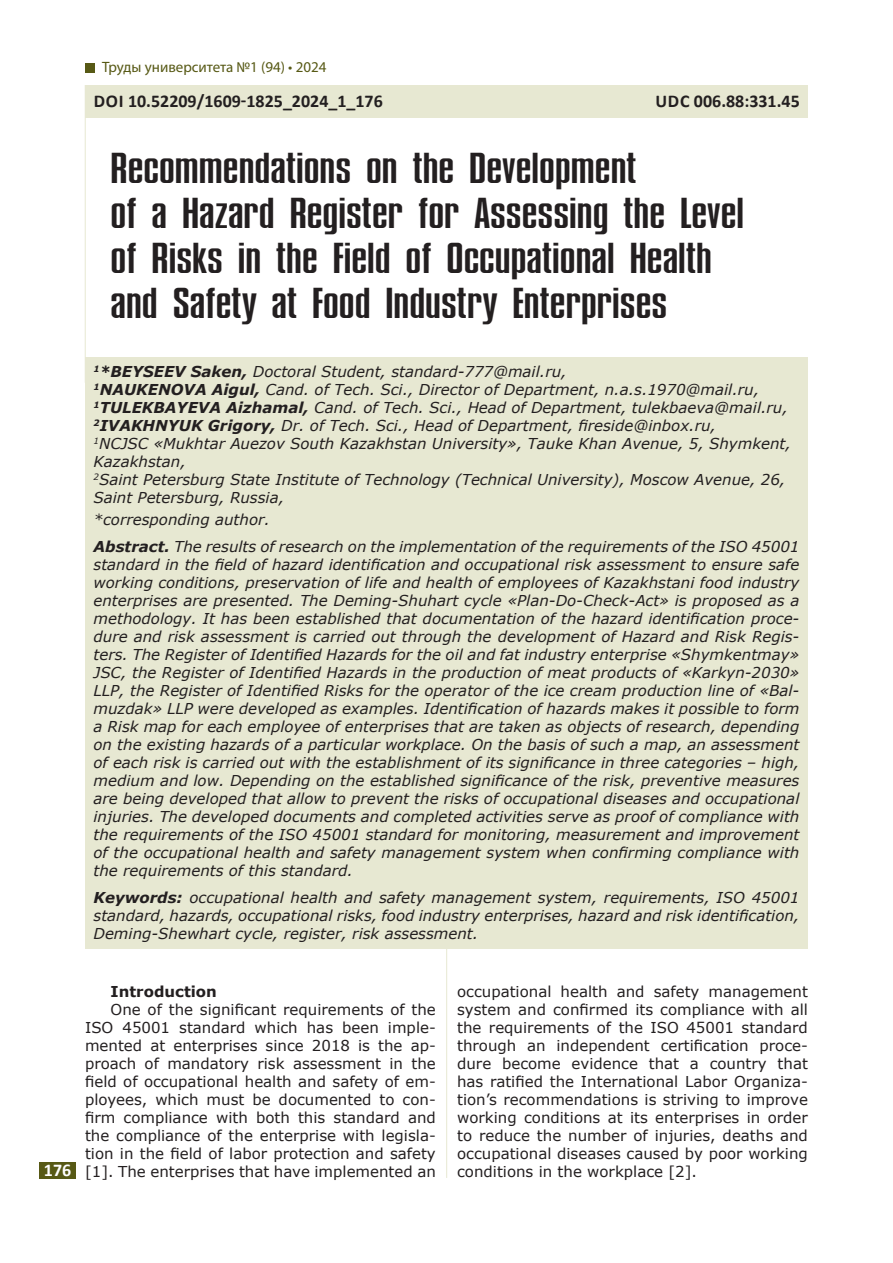
<style>
.page{position:relative;width:893px;height:1263px;background:#fff}
.page>*{position:absolute;margin:0;border:0;box-sizing:border-box;transform-origin:0 0}
.Имя_статьи_SM-Compo{font:45px/45px "SM Compo Normal";color:#231f20;scale:1.1 1}
.DOI_Calibri_12{font:700 18px "Calibri";color:#231f20}
.t1{font:700 18px "Calibri";color:#fff}
.Аннотация_текст_анг{font:italic 15px/18px "Verdana";color:#231f20;text-align:justify}
.ТЕКСТ_англ{font:15px/18px "Verdana";color:#231f20;text-align:justify}
.АВТОРЫ{font:italic 15px "Verdana";color:#231f20}
.Ключ_слова_текст_анг{font:italic 15px/18px "Verdana";color:#231f20;text-align:justify}
.Место_работы{font:italic 15px/18px "Verdana";color:#231f20}
.t2{font:15px "Myriad Pro";color:#575915}
.Автокор{font:italic 15px "Verdana";color:#231f20}
.ТЕКСТ_англ-2{font:700 15px "Verdana";color:#231f20}
.s1{font-weight:700}
</style>
<div class="page">
<div style="left:40px;top:1162px;width:36px;height:16px;background:#575915"></div>
<div style="left:85px;top:63px;width:9px;height:9px;background:#575915"></div>
<div style="left:85px;top:85px;width:723px;height:33px;background:#e7e8d2"></div>
<div style="left:85px;top:357px;width:723px;height:592px;background:#e7e8d2"></div>
<hr style="left:85px;top:85px;width:1px;height:298px;background:#e7e8d2">
<hr style="left:446px;top:944px;width:1px;height:234px;background:#e7e8d2">
<p class="t2" style="left:102px;top:58px;width:226px">Труды университета №1 (94) • 2024</p>
<p class="DOI_Calibri_12" style="left:94px;top:88px;width:290px">DOI 10.52209/1609-1825_2024_1_176</p>
<p class="DOI_Calibri_12" style="left:655px;top:88px;width:146px">UDC 006.88:331.45</p>
<p class="Имя_статьи_SM-Compo" style="left:111px;top:146px;width:578px">Recommendations on the Development<br>of a Hazard Register for Assessing the Level of Risks in the Field of Occupational Health and Safety at Food Industry Enterprises</p>
<p class="АВТОРЫ" style="left:94px;top:361px;width:475px"><sup>1</sup><span class="s1">*BEYSEEV Saken,</span> Doctoral Student, standard-777@mail.ru,</p>
<p class="АВТОРЫ" style="left:94px;top:379px;width:667px"><sup>1</sup><span class="s1">NAUKENOVA Aigul,</span> Cand. of Tech. Sci., Director of Department, n.a.s.1970@mail.ru,</p>
<p class="АВТОРЫ" style="left:94px;top:397px;width:696px"><sup>1</sup><span class="s1">TULEKBAYEVA Aizhamal,</span> Cand. of Tech. Sci., Head of Department, tulekbaeva@mail.ru,</p>
<p class="АВТОРЫ" style="left:94px;top:415px;width:624px"><sup>2</sup><span class="s1">IVAKHNYUK Grigory,</span> Dr. of Tech. Sci., Head of Department, fireside@inbox.ru,</p>
<p class="Место_работы" style="left:94px;top:435px;width:699px"><sup>1</sup>NCJSC «Mukhtar Auezov South Kazakhstan University», Tauke Khan Avenue, 5, Shymkent,<br>Kazakhstan,</p>
<p class="Место_работы" style="left:94px;top:471px;width:693px"><sup>2</sup>Saint Petersburg State Institute of Technology (Technical University), Moscow Avenue, 26,<br>Saint Petersburg, Russia,</p>
<p class="Автокор" style="left:94px;top:510px;width:178px">*corresponding author.</p>
<p class="Аннотация_текст_анг" style="left:94px;top:537px;width:707px"><span class="s1">Abstract.</span> The results of research on the implementation of the requirements of the ISO 45001 standard in the field of hazard identification and occupational risk assessment to ensure safe working conditions, preservation of life and health of employees of Kazakhstani food industry enterprises are presented. The Deming-Shuhart cycle «Plan-Do-Check-Act» is proposed as a methodology. It has been established that documentation of the hazard identification proce&shy;dure and risk assessment is carried out through the development of Hazard and Risk Regis&shy;ters. The Register of Identified Hazards for the oil and fat industry enterprise «Shymkentmay» JSC, the Register of Identified Hazards in the production of meat products of «Karkyn-2030» LLP, the Register of Identified Risks for the operator of the ice cream production line of «Bal&shy;muzdak» LLP were developed as examples. Identification of hazards makes it possible to form a Risk map for each employee of enterprises that are taken as objects of research, depending on the existing hazards of a particular workplace. On the basis of such a map, an assessment of each risk is carried out with the establishment of its significance in three categories – high, medium and low. Depending on the established significance of the risk, preventive measures are being developed that allow to prevent the risks of occupational diseases and occupational injuries. The developed documents and completed activities serve as proof of compliance with the requirements of the ISO 45001 standard for monitoring, measurement and improvement of the occupational health and safety management system when confirming compliance with the requirements of this standard.</p>
<p class="Ключ_слова_текст_анг" style="left:94px;top:888px;width:707px"><span class="s1">Keywords:</span> occupational health and safety management system, requirements, ISO 45001 standard, hazards, occupational risks, food industry enterprises, hazard and risk identification, Deming-Shewhart cycle, register, risk assessment.</p>
<p class="t1" style="left:44px;top:1157px;width:29px">176</p>
<p class="ТЕКСТ_англ-2" style="left:111px;top:980px;width:108px">Introduction</p>
<p class="ТЕКСТ_англ" style="left:85px;top:1000px;width:352px;text-indent:26px">One of the significant requirements of the ISO 45001 standard which has been imple&shy;mented at enterprises since 2018 is the ap&shy;proach of mandatory risk assessment in the field of occupational health and safety of em&shy;ployees, which must be documented to con&shy;firm compliance with both this standard and the compliance of the enterprise with legisla&shy;tion in the field of labor protection and safety [1]. The enterprises that have implemented an</p>
<p class="ТЕКСТ_англ" style="left:457px;top:982px;width:352px">occupational health and safety management system and confirmed its compliance with all the requirements of the ISO 45001 standard through an independent certification proce&shy;dure become evidence that a country that has ratified the International Labor Organiza&shy;tion’s recommendations is striving to improve working conditions at its enterprises in order to reduce the number of injuries, deaths and occupational diseases caused by poor working conditions in the workplace [2].</p>
</div>
